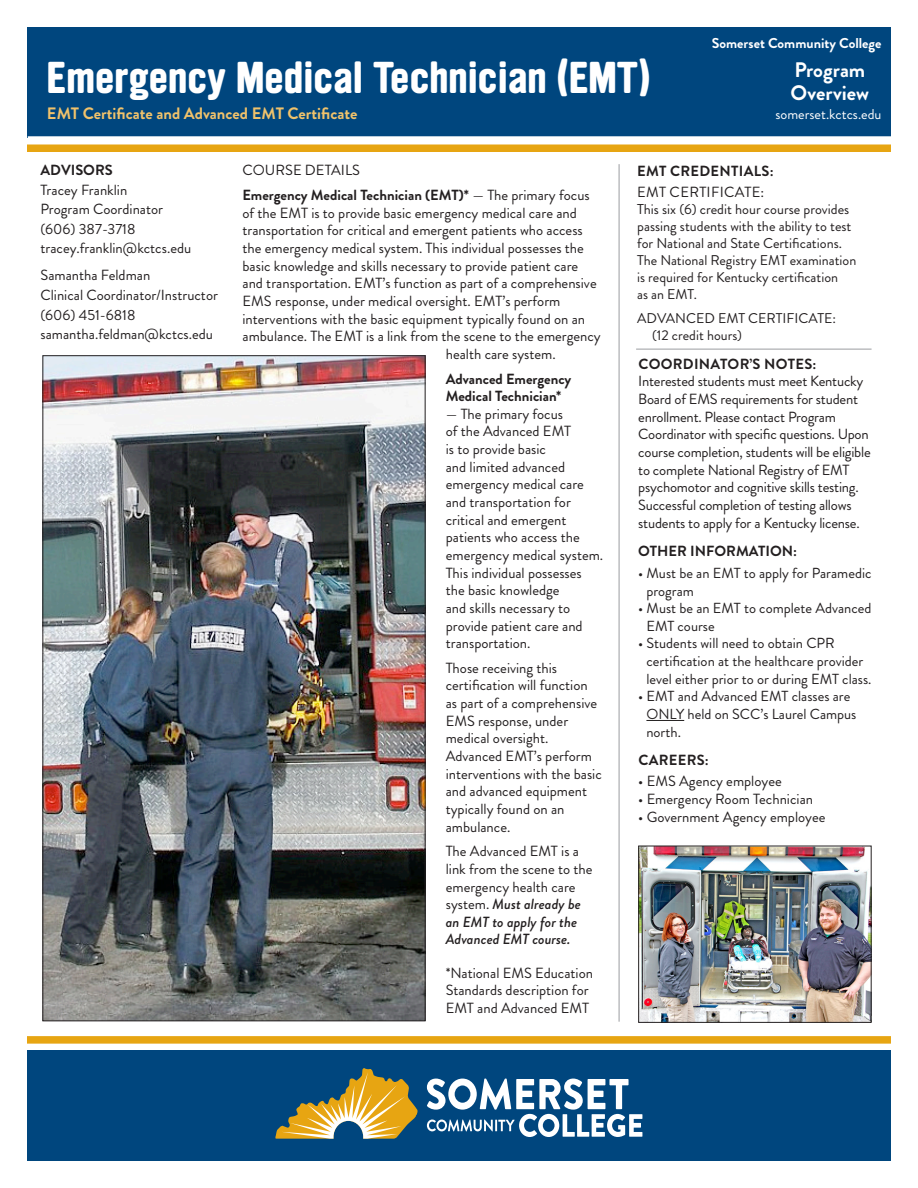
<style>
.page{position:relative;width:918px;height:1188px;background:#fff}
.page>*{position:absolute;margin:0;border:0;box-sizing:border-box;transform-origin:0 0}
.t1{font:700 39px "YWFT Ultramagnetic";color:#fff}
.t2{font:700 21px/22.5px "Brandon Grotesque";color:#fff}
.t3{font:700 16.5px "Brandon Grotesque";color:#f0c26b}
.t4{font:14.7px/17.7px "Brandon Grotesque";color:#231f20}
.t5{font:700 14.7px/17.7px "Brandon Grotesque";color:#231f20}
.t6{font:700 14.7px "Brandon Grotesque";letter-spacing:.02em;color:#231f20}
.t7{font:14.7px "Brandon Grotesque";letter-spacing:.02em;color:#231f20}
.t8{font:14.55px/17.7px "Brandon Grotesque";color:#231f20}
.t9{font:14.25px/17.1px "Brandon Grotesque";color:#231f20}
.t10{font:700 14.25px "Brandon Grotesque";color:#fff}
.t11{font:14.25px "Brandon Grotesque";color:#fff}
.t12{font:14.1px/17px "Brandon Grotesque";color:#231f20}
.s1{font-weight:700}
.s2{font-weight:500;font-style:italic}
</style>
<div class="page">
<div style="left:27px;top:27px;width:864px;height:110px;background:#00467e"></div>
<hr style="left:636px;top:348px;width:236px;height:2px;background:#bcbdc0">
<div style="left:28px;top:136px;width:863px;height:8px;background:#fff"></div>
<div style="left:27px;top:145px;width:864px;height:7px;background:#e7a512"></div>
<hr style="left:618px;top:164px;width:2px;height:858px;background:#bcbdc0">
<div style="left:27px;top:1036px;width:864px;height:8px;background:#e7a512"></div>
<hr style="left:646px;top:720px;width:38px;height:1px;background:#231f20">
<img style="left:44px;top:357px;width:380px;height:662px">
<img style="left:640px;top:848px;width:230px;height:173px">
<div style="left:638px;top:846px;width:234px;height:177px;border:1px solid #231f20"></div>
<div style="left:27px;top:1051px;width:864px;height:110px;background:#00467e"></div>
<svg style="left:275px;top:1068px;width:143px;height:71px"></svg>
<svg style="left:427px;top:1079px;width:215px;height:58px"></svg>
<p class="t1" style="left:47px;top:49px;width:605px">Emergency Medical Technician (EMT)</p>
<p class="t10" style="left:712px;top:33px;width:171px">Somerset Community College</p>
<p class="t2" style="left:791px;top:59px;width:80px">Program<br>Overview</p>
<p class="t3" style="left:47px;top:102px;width:312px">EMT Certifcate and Advanced EMT Certifcate</p>
<p class="t11" style="left:775px;top:104px;width:108px">somerset.kctcs.edu</p>
<h5 class="t5" style="left:40px;top:162px;width:74px">ADVISORS</h5>
<p class="t4" style="left:40px;top:180px;width:152px;line-height:19.5px">Tracey Franklin<br>Program Coordinator (606) 387-3718 tracey.franklin@kctcs.edu</p>
<p class="t4" style="left:40px;top:266px;width:179px;line-height:19.5px">Samantha Feldman<br>Clinical Coordinator/Instructor (606) 451-6818 samantha.feldman@kctcs.edu</p>
<p class="t4" style="left:243px;top:162px;width:119px">COURSE DETAILS</p>
<p class="t4" style="left:243px;top:186px;width:360px"><span class="s1">Emergency Medical Technician (EMT)*</span> — The primary focus of the EMT is to provide basic emergency medical care and transportation for critical and emergent patients who access the emergency medical system. This individual possesses the basic knowledge and skills necessary to provide patient care and transportation. EMT’s function as part of a comprehensive EMS response, under medical oversight. EMT’s perform interventions with the basic equipment typically found on an ambulance. The EMT is a link from the scene to the emergency</p>
<p class="t4" style="left:446px;top:345px;width:111px">health care system.</p>
<h5 class="t5" style="left:446px;top:370px;width:127px">Advanced Emergency<br>Medical Technician*</h5>
<p class="t4" style="left:446px;top:405px;width:159px">— The primary focus<br>of the Advanced EMT<br>is to provide basic<br>and limited advanced emergency medical care and transportation for critical and emergent patients who access the emergency medical system.<br>This individual possesses the basic knowledge<br>and skills necessary to provide patient care and transportation.</p>
<p class="t4" style="left:446px;top:659px;width:158px">Those receiving this certifcation will function as part of a comprehensive<br>EMS response, under medical oversight.<br>Advanced EMT’s perform interventions with the basic and advanced equipment typically found on an ambulance.</p>
<p class="t4" style="left:446px;top:843px;width:148px">The Advanced EMT is a link from the scene to the emergency health care system. <span class="s2">Must already be an EMT to apply for the<br>Advanced EMT course.</span></p>
<p class="t4" style="left:446px;top:964px;width:149px">*National EMS Education<br>Standards description for<br>EMT and Advanced EMT</p>
<h5 class="t6" style="left:637px;top:160px;width:138px">EMT CREDENTIALS:</h5>
<p class="t7" style="left:637px;top:181px;width:129px">EMT CERTIFICATE:</p>
<p class="t9" style="left:637px;top:200px;width:216px">This six (6) credit hour course provides passing students with the ability to test for National and State Certifcations.</p>
<p class="t12" style="left:637px;top:252px;width:221px">The National Registry EMT examination is required for Kentucky certifcation<br>as an EMT.</p>
<p class="t12" style="left:652px;top:310px;width:185px;text-indent:-15px">ADVANCED EMT CERTIFICATE: (12 credit hours)</p>
<h5 class="t6" style="left:638px;top:354px;width:180px">COORDINATOR’S NOTES:</h5>
<p class="t4" style="left:638px;top:373px;width:234px">Interested students must meet Kentucky Board of EMS requirements for student enrollment. Please contact Program Coordinator with specifc questions. Upon course completion, students will be eligible to complete National Registry of EMT psychomotor and cognitive skills testing.<br>Successful completion of testing allows students to apply for a Kentucky license.</p>
<p class="t5" style="left:638px;top:542px;width:160px">OTHER INFORMATION:</p>
<p class="t8" style="left:646px;top:564px;width:227px;text-indent:-8px">• Must be an EMT to apply for Paramedic program</p>
<p class="t8" style="left:646px;top:600px;width:227px;text-indent:-8px">• Must be an EMT to complete Advanced<br>EMT course</p>
<p class="t8" style="left:646px;top:635px;width:227px;text-indent:-8px">• Students will need to obtain CPR certifcation at the healthcare provider level either prior to or during EMT class.</p>
<p class="t8" style="left:646px;top:688px;width:212px;text-indent:-8px">• EMT and Advanced EMT classes are<br>ONLY held on SCC’s Laurel Campus north.</p>
<h5 class="t6" style="left:638px;top:749px;width:72px">CAREERS:</h5>
<p class="t4" style="left:638px;top:772px;width:145px">• EMS Agency employee</p>
<p class="t4" style="left:638px;top:790px;width:176px">• Emergency Room Technician</p>
<p class="t4" style="left:638px;top:808px;width:189px">• Government Agency employee</p>
</div>
